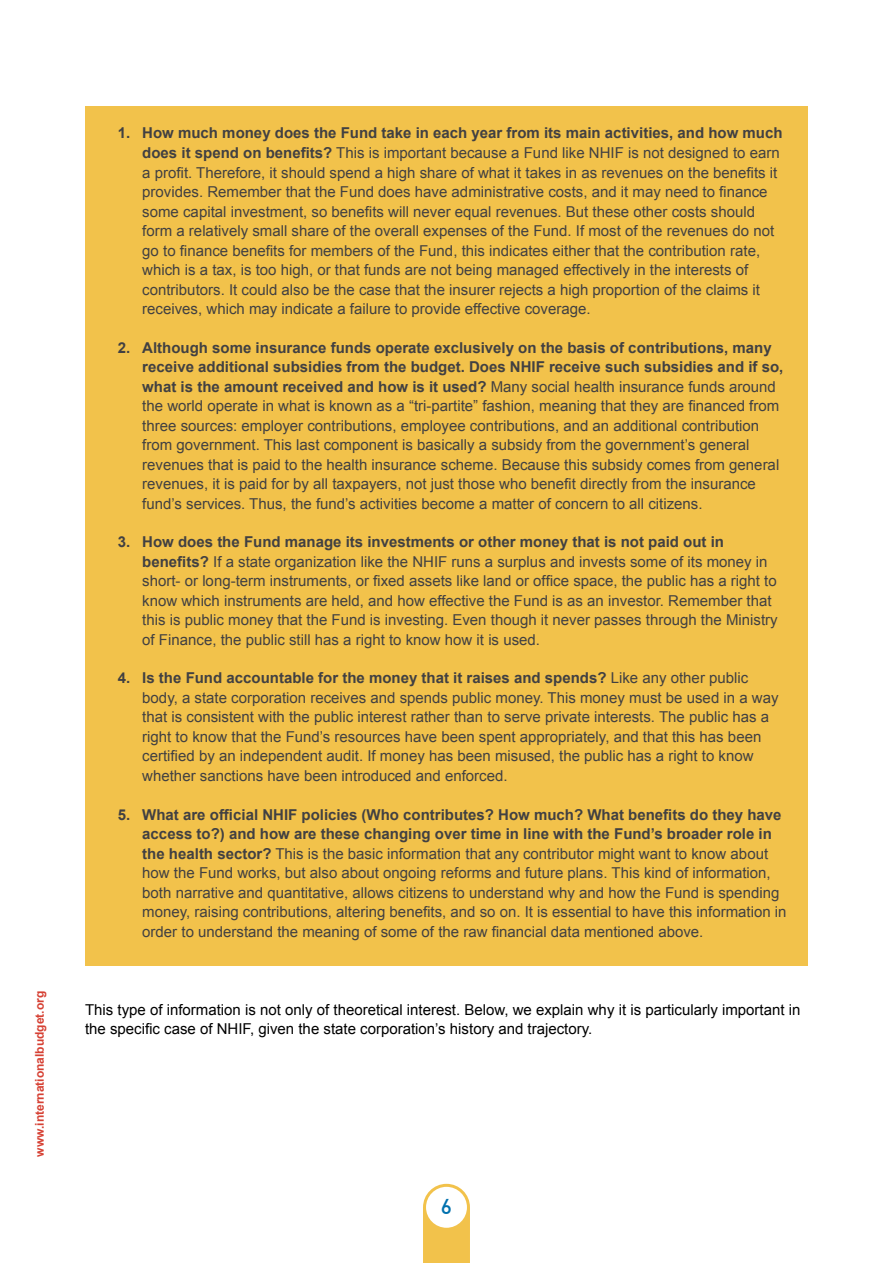
<style>
.page{position:relative;width:893px;height:1263px;background:#fff}
.page>*{position:absolute;margin:0;border:0;box-sizing:border-box;transform-origin:0 0}
.t1{font:500 21px "DIN";color:#0071ae}
.t2{font:15px/19.5px "Arial";color:#414042}
.t3{font:15px/19.5px "Arial";color:#000}
.t4{font:700 12px "Arial";color:#d64134}
.s1{font-weight:700}
</style>
<div class="page">
<div style="left:423px;top:1212px;width:47px;height:51px;background:#f2c24b"></div>
<div style="left:424px;top:1185px;width:44px;height:44px;background:#fff;border-radius:50%"></div>
<div style="left:423px;top:1184px;width:47px;height:47px;border:3px solid #f2c24b;border-radius:50%"></div>
<div style="left:85px;top:106px;width:723px;height:859px;background:#f2c24b"></div>
<p class="t4" style="left:35px;top:1157px;width:167px;rotate:-90deg">www.internationalbudget.org</p>
<p class="t2" style="left:142px;top:124px;width:642px;text-indent:-25px"><span class="s1">1. How much money does the Fund take in each year from its main activities, and how much does it spend on benefits?</span> This is important because a Fund like NHIF is not designed to earn a profit. Therefore, it should spend a high share of what it takes in as revenues on the benefits it provides. Remember that the Fund does have administrative costs, and it may need to finance some capital investment, so benefits will never equal revenues. But these other costs should form a relatively small share of the overall expenses of the Fund. If most of the revenues do not go to finance benefits for members of the Fund, this indicates either that the contribution rate, which is a tax, is too high, or that funds are not being managed effectively in the interests of contributors. It could also be the case that the insurer rejects a high proportion of the claims it receives, which may indicate a failure to provide effective coverage.</p>
<p class="t2" style="left:142px;top:338px;width:643px;text-indent:-25px"><span class="s1">2. Although some insurance funds operate exclusively on the basis of contributions, many receive additional subsidies from the budget. Does NHIF receive such subsidies and if so, what is the amount received and how is it used?</span> Many social health insurance funds around the world operate in what is known as a “tri-partite” fashion, meaning that they are financed from three sources: employer contributions, employee contributions, and an additional contribution from government. This last component is basically a subsidy from the government’s general revenues that is paid to the health insurance scheme. Because this subsidy comes from general revenues, it is paid for by all taxpayers, not just those who benefit directly from the insurance fund’s services. Thus, the fund’s activities become a matter of concern to all citizens.</p>
<p class="t2" style="left:142px;top:533px;width:637px;text-indent:-25px"><span class="s1">3. How does the Fund manage its investments or other money that is not paid out in benefits?</span> If a state organization like the NHIF runs a surplus and invests some of its money in short- or long-term instruments, or fixed assets like land or office space, the public has a right to know which instruments are held, and how effective the Fund is as an investor. Remember that this is public money that the Fund is investing. Even though it never passes through the Ministry of Finance, the public still has a right to know how it is used.</p>
<p class="t2" style="left:142px;top:669px;width:638px;text-indent:-25px"><span class="s1">4. Is the Fund accountable for the money that it raises and spends?</span> Like any other public body, a state corporation receives and spends public money. This money must be used in a way that is consistent with the public interest rather than to serve private interests. The public has a right to know that the Fund’s resources have been spent appropriately, and that this has been certified by an independent audit. If money has been misused, the public has a right to know whether sanctions have been introduced and enforced.</p>
<p class="t2" style="left:142px;top:806px;width:646px;text-indent:-25px"><span class="s1">5. What are official NHIF policies (Who contributes? How much? What benefits do they have access to?) and how are these changing over time in line with the Fund’s broader role in the health sector?</span> This is the basic information that any contributor might want to know about how the Fund works, but also about ongoing reforms and future plans. This kind of information, both narrative and quantitative, allows citizens to understand why and how the Fund is spending money, raising contributions, altering benefits, and so on. It is essential to have this information in order to understand the meaning of some of the raw financial data mentioned above.</p>
<p class="t3" style="left:85px;top:1000px;width:717px">This type of information is not only of theoretical interest. Below, we explain why it is particularly important in the specific case of NHIF, given the state corporation’s history and trajectory.</p>
<h1 class="t1" style="left:441px;top:1198px;width:13px">6</h1>
</div>
